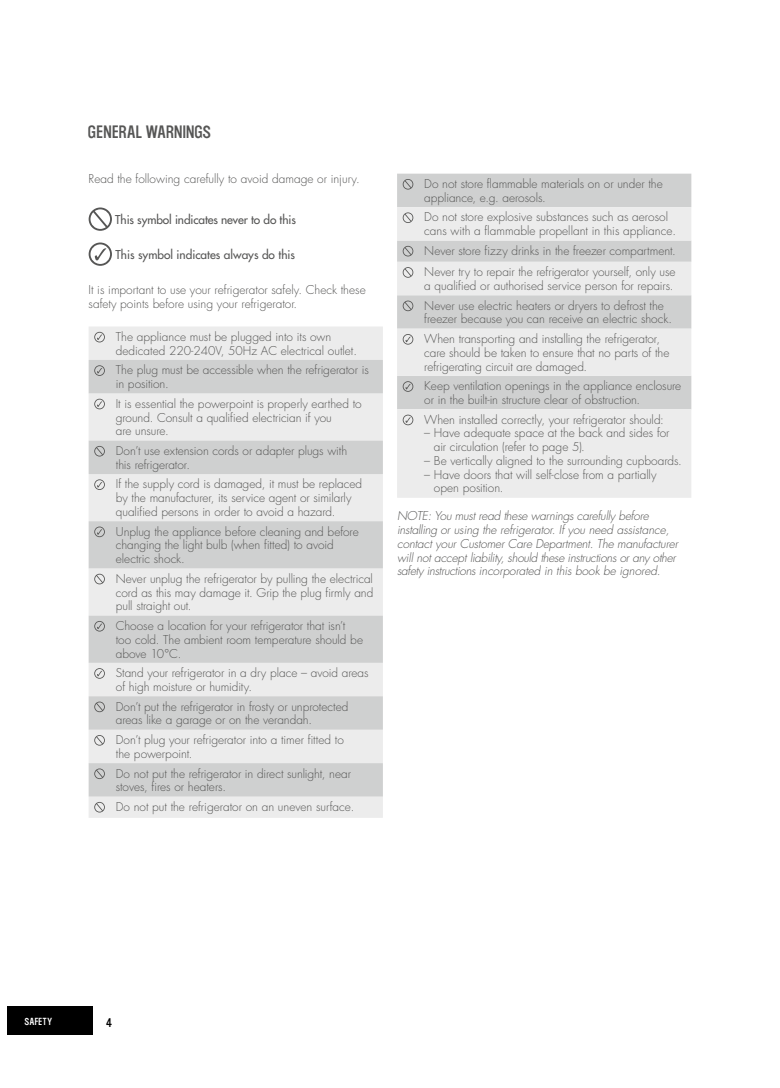
<style>
.page{position:relative;width:780px;height:1088px;background:#fff}
.page>*{position:absolute;margin:0;border:0;box-sizing:border-box;transform-origin:0 0}
.t1{font:17.5px "Westinghouse Gothic Bk";color:#565655}
.t2{font:12.5px "Westinghouse Gothic Bk";color:#000}
.t3{font:300 11.88px/13.8px "Futura LT";color:#565655}
.t4{font:italic 300 11.88px/13.8px "Futura LT";letter-spacing:-.015em;color:#565655}
.t5{font:11.88px "Futura LT";letter-spacing:-.005em;color:#565655}
.t6{font:10px "Westinghouse Gothic Bk";color:#fff}
</style>
<div class="page">
<div style="left:7px;top:1006px;width:85px;height:29px;background:#000"></div>
<svg style="left:89px;top:207px;width:23px;height:24px"></svg>
<svg style="left:89px;top:242px;width:23px;height:24px"></svg>
<div style="left:89px;top:327px;width:294px;height:491px;background:#ececec"></div>
<svg style="left:89px;top:360px;width:294px;height:436px;background:#dcdddd"></svg>
<svg style="left:94px;top:332px;width:11px;height:10px"></svg>
<svg style="left:94px;top:365px;width:11px;height:11px"></svg>
<svg style="left:94px;top:399px;width:11px;height:10px"></svg>
<svg style="left:94px;top:446px;width:11px;height:10px"></svg>
<svg style="left:94px;top:479px;width:11px;height:11px"></svg>
<svg style="left:94px;top:526px;width:11px;height:11px"></svg>
<svg style="left:94px;top:574px;width:11px;height:10px"></svg>
<svg style="left:94px;top:621px;width:11px;height:10px"></svg>
<svg style="left:94px;top:668px;width:11px;height:11px"></svg>
<svg style="left:94px;top:701px;width:11px;height:11px"></svg>
<svg style="left:94px;top:735px;width:11px;height:11px"></svg>
<svg style="left:94px;top:768px;width:11px;height:11px"></svg>
<svg style="left:94px;top:802px;width:11px;height:10px"></svg>
<div style="left:397px;top:174px;width:294px;height:33px;background:#cfd0d0"></div>
<svg style="left:397px;top:207px;width:294px;height:291px;background:#e3e3e3"></svg>
<svg style="left:402px;top:179px;width:11px;height:11px"></svg>
<svg style="left:402px;top:212px;width:11px;height:11px"></svg>
<svg style="left:402px;top:246px;width:11px;height:10px"></svg>
<svg style="left:402px;top:267px;width:11px;height:11px"></svg>
<svg style="left:402px;top:301px;width:11px;height:10px"></svg>
<svg style="left:402px;top:334px;width:11px;height:11px"></svg>
<svg style="left:402px;top:381px;width:11px;height:11px"></svg>
<svg style="left:402px;top:415px;width:11px;height:10px"></svg>
<h1 class="t1" style="left:89px;top:123px;width:125px">GENERAL WARNINGS</h1>
<p class="t3" style="left:89px;top:172px;width:272px">Read the following carefully to avoid damage or injury.</p>
<p class="t5" style="left:115px;top:212px;width:182px">This symbol indicates never to do this</p>
<p class="t5" style="left:115px;top:247px;width:181px">This symbol indicates always do this</p>
<p class="t3" style="left:89px;top:283px;width:278px">It is important to use your refrigerator safely. Check these safety points before using your refrigerator.</p>
<p class="t3" style="left:116px;top:330px;width:243px">The appliance must be plugged into its own dedicated 220-240V, 50Hz AC electrical outlet.</p>
<p class="t3" style="left:116px;top:363px;width:254px">The plug must be accessible when the refrigerator is in position.</p>
<p class="t3" style="left:116px;top:397px;width:247px">It is essential the powerpoint is properly earthed to ground. Consult a qualified electrician if you<br>are unsure.</p>
<p class="t3" style="left:116px;top:444px;width:233px">Don’t use extension cords or adapter plugs with this refrigerator.</p>
<p class="t3" style="left:116px;top:477px;width:248px">If the supply cord is damaged, it must be replaced by the manufacturer, its service agent or similarly qualified persons in order to avoid a hazard.</p>
<p class="t3" style="left:116px;top:525px;width:244px">Unplug the appliance before cleaning and before changing the light bulb (when fitted) to avoid electric shock.</p>
<p class="t3" style="left:116px;top:572px;width:259px;text-align:justify">Never unplug the refrigerator by pulling the electrical cord as this may damage it. Grip the plug firmly and pull straight out.</p>
<p class="t3" style="left:116px;top:619px;width:249px">Choose a location for your refrigerator that isn’t too cold. The ambient room temperature should be above 10°C.</p>
<p class="t3" style="left:116px;top:666px;width:254px">Stand your refrigerator in a dry place – avoid areas of high moisture or humidity.</p>
<p class="t3" style="left:116px;top:700px;width:234px">Don’t put the refrigerator in frosty or unprotected areas like a garage or on the verandah.</p>
<p class="t3" style="left:116px;top:733px;width:229px">Don’t plug your refrigerator into a timer fitted to the powerpoint.</p>
<p class="t3" style="left:116px;top:767px;width:237px">Do not put the refrigerator in direct sunlight, near stoves, fires or heaters.</p>
<p class="t3" style="left:116px;top:800px;width:240px">Do not put the refrigerator on an uneven surface.</p>
<p class="t3" style="left:424px;top:177px;width:240px">Do not store flammable materials on or under the appliance, e.g. aerosols.</p>
<p class="t3" style="left:424px;top:211px;width:253px">Do not store explosive substances such as aerosol cans with a flammable propellant in this appliance.</p>
<p class="t3" style="left:424px;top:240px;width:253px;line-height:21.2px">Never store fizzy drinks in the freezer compartment.<br>Never try to repair the refrigerator yourself, only use</p>
<p class="t3" style="left:424px;top:276px;width:251px;line-height:19.6px">a qualified or authorised service person for repairs.<br>Never use electric heaters or dryers to defrost the</p>
<p class="t3" style="left:424px;top:310px;width:249px;line-height:19.6px">freezer because you can receive an electric shock.<br>When transporting and installing the refrigerator,</p>
<p class="t3" style="left:424px;top:346px;width:247px">care should be taken to ensure that no parts of the refrigerating circuit are damaged.</p>
<p class="t3" style="left:424px;top:379px;width:258px">Keep ventilation openings in the appliance enclosure or in the built-in structure clear of obstruction.</p>
<p class="t3" style="left:424px;top:413px;width:241px">When installed correctly, your refrigerator should:</p>
<p class="t3" style="left:434px;top:427px;width:237px;text-indent:-10px">– Have adequate space at the back and sides for air circulation (refer to page 5).</p>
<p class="t3" style="left:424px;top:454px;width:259px">– Be vertically aligned to the surrounding cupboards.</p>
<p class="t3" style="left:434px;top:468px;width:224px;text-indent:-10px">– Have doors that will self-close from a partially open position.</p>
<p class="t4" style="left:397px;top:509px;width:282px">NOTE: You must read these warnings carefully before installing or using the refrigerator. If you need assistance, contact your Customer Care Department. The manufacturer will not accept liability, should these instructions or any other safety instructions incorporated in this book be ignored.</p>
<p class="t6" style="left:25px;top:1016px;width:30px">SAFETY</p>
<p class="t2" style="left:106px;top:1016px;width:7px">4</p>
</div>
